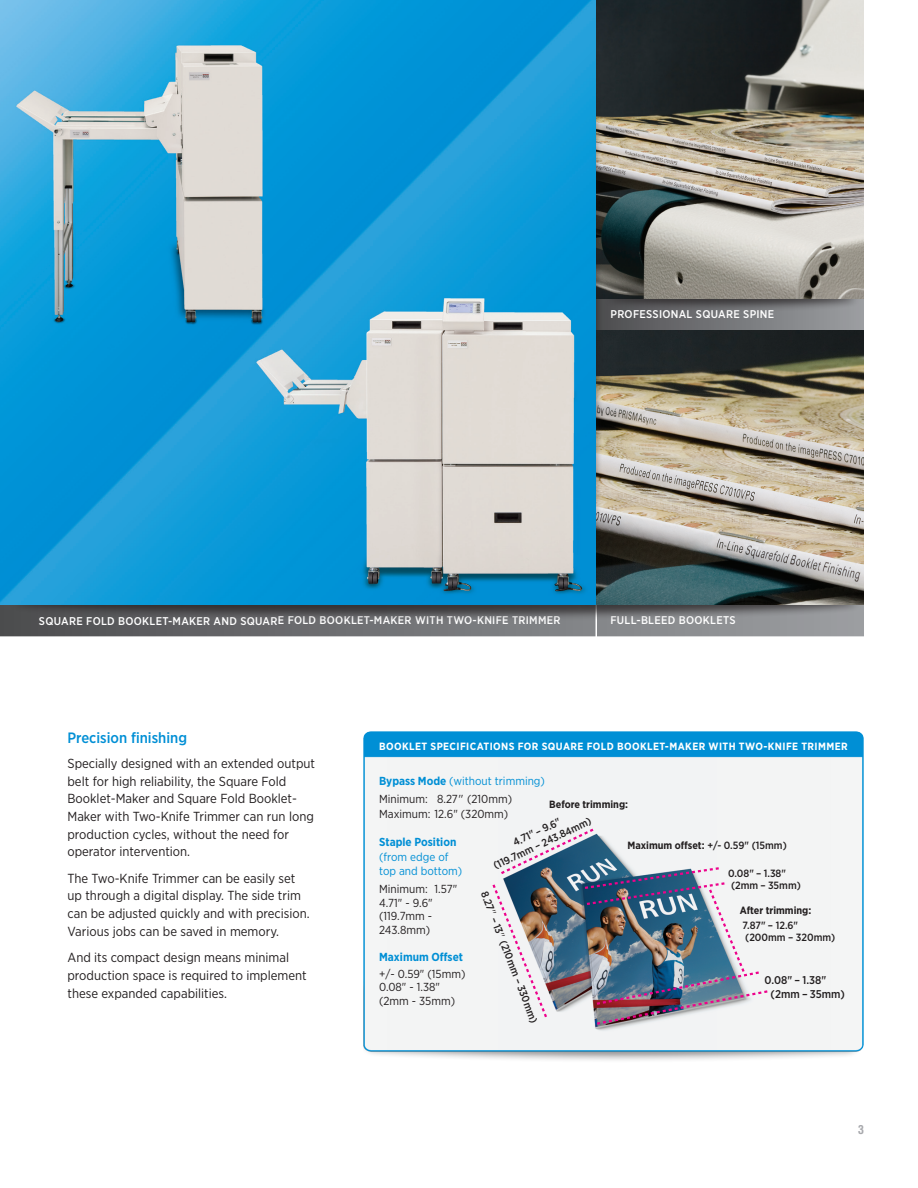
<style>
.page{position:relative;width:918px;height:1188px;background:#fff}
.page>*{position:absolute;margin:0;border:0;box-sizing:border-box;transform-origin:0 0}
.SUBHEAD{font:500 15px "Gotham Narrow";color:#008fd5}
.TEXT{font:13.2px/17.7px "Gotham Narrow";color:#231f20}
.t1{font:700 condensed 12px "Helvetica";color:#a8a9ad}
.t2{font:11.7px/13.5px "Gotham Narrow";color:#231f20}
.t3{font:11.7px "Gotham Narrow";color:#008fd5}
.t4{font:700 11.7px "Gotham Narrow";color:#008fd5}
.ALLCAPS_KO{font:500 11.25px "Gotham Narrow";letter-spacing:.025em;color:#fff}
.t5{font:500 11.25px/13.5px "Gotham Narrow";color:#231f20}
.t6{font:500 10.5px/12.6px "Gotham Narrow";color:#231f20}
.t7{font:700 10.5px "Gotham Narrow";letter-spacing:.04em;color:#fff}
.t8{font:700 10.5px "Gotham Narrow";color:#231f20}
.s1{font-weight:700}
.s2{font-weight:500}
.s3{font-weight:400}
</style>
<div class="page">
<div style="left:0;top:603px;width:864px;height:33px;background:linear-gradient(to right,#4e4e50,#9d9fa3)"></div>
<hr style="left:596px;top:596px;width:1px;height:42px;background:#fff">
<div style="left:8px;top:583px;width:855px;height:38px;background:#231f20;opacity:.75"></div>
<div style="left:595px;top:297px;width:269px;height:34px;background:linear-gradient(to right,#4e4e50,#9d9fa2)"></div>
<div style="left:604px;top:284px;width:257px;height:28px;background:#231f20;opacity:.75"></div>
<img style="left:604px;top:0;width:260px;height:298px">
<img style="left:604px;top:330px;width:260px;height:275px">
<img style="left:364px;top:731px;width:500px;height:329px">
<img style="left:491px;top:827px;width:279px;height:199px">
<div style="left:572px;top:0;width:32px;height:610px;background:#231f20;opacity:.75"></div>
<img style="left:0;top:0;width:596px;height:605px">
<p class="ALLCAPS_KO" style="left:611px;top:307px;width:165px">PROFESSIONAL SQUARE SPINE</p>
<p class="ALLCAPS_KO" style="left:39px;top:613px;width:523px">SQUARE FOLD BOOKLET-MAKER AND SQUARE FOLD BOOKLET-MAKER WITH TWO-KNIFE TRIMMER</p>
<p class="ALLCAPS_KO" style="left:610px;top:613px;width:127px">FULL-BLEED BOOKLETS</p>
<p class="SUBHEAD" style="left:68px;top:728px;width:121px">Precision finishing</p>
<p class="TEXT" style="left:68px;top:754px;width:249px">Specially designed with an extended output belt for high reliability, the Square Fold Booklet-Maker and Square Fold Booklet-Maker with Two-Knife Trimmer can run long production cycles, without the need for operator intervention.</p>
<p class="TEXT" style="left:68px;top:869px;width:244px">The Two-Knife Trimmer can be easily set up through a digital display. The side trim can be adjusted quickly and with precision.<br>Various jobs can be saved in memory.</p>
<p class="TEXT" style="left:68px;top:949px;width:241px">And its compact design means minimal production space is required to implement these expanded capabilities.</p>
<p class="t7" style="left:379px;top:739px;width:470px">BOOKLET SPECIFICATIONS FOR SQUARE FOLD BOOKLET-MAKER WITH TWO-KNIFE TRIMMER</p>
<p class="t3" style="left:379px;top:774px;width:167px"><span class="s1">Bypass Mode</span> (without trimming)</p>
<p class="t2" style="left:379px;top:792px;width:135px">Minimum: 8.27" (210mm)</p>
<p class="t2" style="left:379px;top:807px;width:131px">Maximum: 12.6" (320mm)</p>
<p class="t4" style="left:379px;top:835px;width:79px">Staple Position</p>
<p class="t3" style="left:379px;top:850px;width:71px">(from edge of</p>
<p class="t3" style="left:379px;top:863px;width:85px">top and bottom)</p>
<p class="t2" style="left:379px;top:882px;width:80px">Minimum: 1.57"<br>4.71" - 9.6" (119.7mm -<br>243.8mm)</p>
<p class="t4" style="left:379px;top:950px;width:85px">Maximum Offset</p>
<p class="t2" style="left:379px;top:967px;width:88px">+/- 0.59" (15mm)<br>0.08" - 1.38" (2mm - 35mm)</p>
<p class="t8" style="left:549px;top:797px;width:80px">Before trimming:</p>
<p class="t6" style="left:486px;top:849px;width:109px;text-align:center;rotate:-25deg">4.71" – 9.6"<br>(119.7mm – 243.84mm)</p>
<p class="t8" style="left:627px;top:838px;width:161px">Maximum offset: <span class="s2">+/- 0.59" (15mm)</span></p>
<p class="t6" style="left:728px;top:867px;width:74px">0.08" – 1.38" (2mm – 35mm)</p>
<p class="t6" style="left:490px;top:889px;width:141px;rotate:69deg">8.27<span class="s3">"</span> – 13<span class="s3">"</span> (210mm – 330mm)</p>
<p class="t8" style="left:740px;top:903px;width:73px">After trimming:</p>
<p class="t6" style="left:743px;top:919px;width:94px;line-height:12px">7.87" – 12.6" (200mm – 320mm)</p>
<p class="t5" style="left:771px;top:973px;width:76px;text-indent:-6px">0.08" – 1.38" (2mm – 35mm)</p>
<p class="t1" style="left:858px;top:1122px;width:7px">3</p>
</div>
